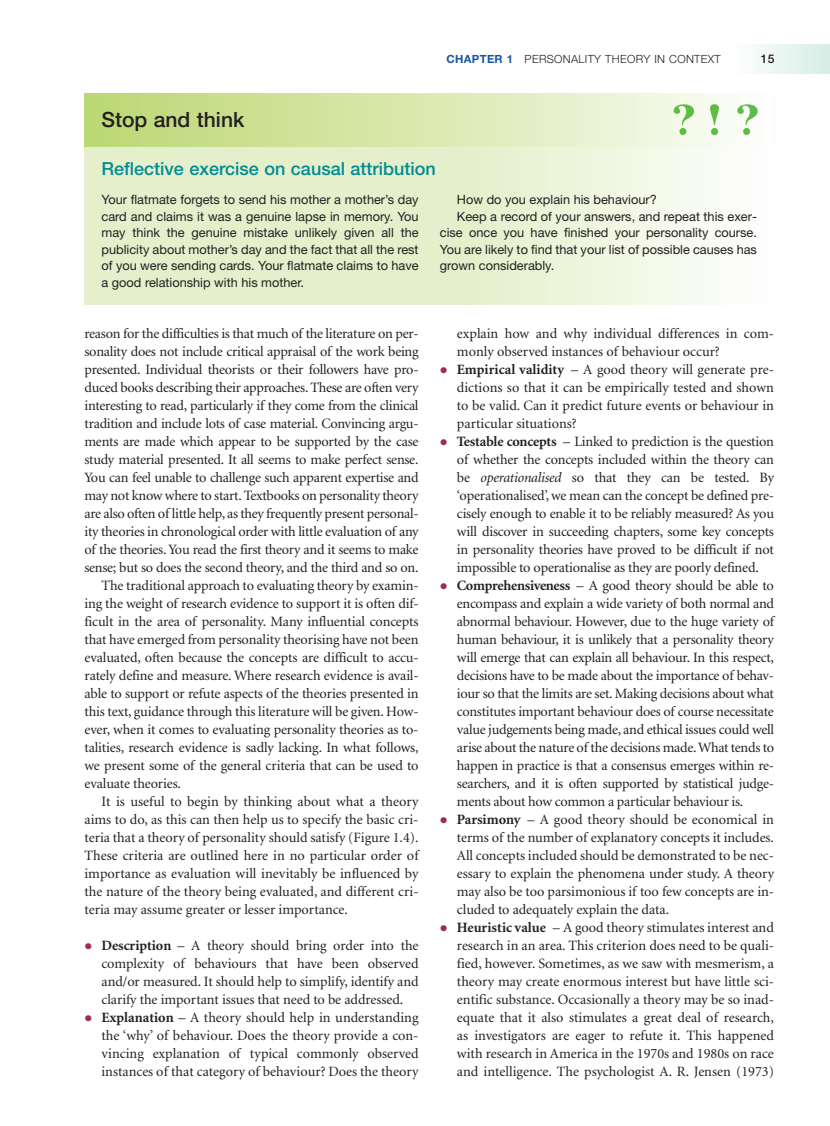
<style>
.page{position:relative;width:830px;height:1126px;background:#fff}
.page>*{position:absolute;margin:0;border:0;box-sizing:border-box;transform-origin:0 0}
.t1{font:500 21px "Helvetica Neue";color:#231f20}
.t2{font:500 18px "Helvetica Neue";color:#008c93}
.t3{font:14.25px/18px "Minion";letter-spacing:-.01em;color:#231f20}
.t4{font:12.75px/16.5px "Helvetica Neue";color:#231f20;text-align:justify}
.t5{font:500 12px "Helvetica Neue";color:#231f20}
.t6{font:300 11.25px "Helvetica Neue";letter-spacing:.03em;color:#231f20}
.s1{font-weight:700;color:#1855a5}
.s2{font-weight:700}
.s3{font-style:italic}
</style>
<div class="page">
<hr style="left:829px;top:44px;width:1px;height:30px;background:#d7ede6">
<svg style="left:84px;top:44px;width:745px;height:261px"></svg>
<p class="t6" style="left:446px;top:55px;width:275px"><span class="s1">CHAPTER 1</span> PERSONALITY THEORY IN CONTEXT</p>
<p class="t5" style="left:760px;top:55px;width:15px">15</p>
<p class="t1" style="left:101px;top:112px;width:144px">Stop and think</p>
<p class="t2" style="left:101px;top:162px;width:336px">Reflective exercise on causal attribution</p>
<p class="t4" style="left:101px;top:192px;width:318px">Your flatmate forgets to send his mother a mother’s day card and claims it was a genuine lapse in memory. You may think the genuine mistake unlikely given all the publicity about mother’s day and the fact that all the rest of you were sending cards. Your flatmate claims to have a good relationship with his mother.</p>
<p class="t4" style="left:456px;top:192px;width:201px">How do you explain his behaviour?</p>
<p class="t4" style="left:456px;top:209px;width:301px">Keep a record of your answers, and repeat this exer-</p>
<p class="t4" style="left:439px;top:225px;width:318px">cise once you have finished your personality course.</p>
<p class="t4" style="left:439px;top:242px;width:318px">You are likely to find that your list of possible causes has</p>
<p class="t4" style="left:439px;top:258px;width:116px">grown considerably.</p>
<p class="t3" style="left:84px;top:325px;width:335px">reason for the difficulties is that much of the literature on per-</p>
<p class="t3" style="left:84px;top:343px;width:335px">sonality does not include critical appraisal of the work being</p>
<p class="t3" style="left:84px;top:361px;width:335px">presented. Individual theorists or their followers have pro-</p>
<p class="t3" style="left:84px;top:379px;width:335px">duced books describing their approaches. These are often very</p>
<p class="t3" style="left:84px;top:397px;width:335px">interesting to read, particularly if they come from the clinical</p>
<p class="t3" style="left:84px;top:415px;width:335px">tradition and include lots of case material. Convincing argu-</p>
<p class="t3" style="left:84px;top:433px;width:335px">ments are made which appear to be supported by the case</p>
<p class="t3" style="left:84px;top:451px;width:335px">study material presented. It all seems to make perfect sense.</p>
<p class="t3" style="left:84px;top:469px;width:335px">You can feel unable to challenge such apparent expertise and</p>
<p class="t3" style="left:84px;top:487px;width:335px">may not know where to start. Textbooks on personality theory</p>
<p class="t3" style="left:84px;top:505px;width:335px">are also often of little help, as they frequently present personal-</p>
<p class="t3" style="left:84px;top:523px;width:335px">ity theories in chronological order with little evaluation of any</p>
<p class="t3" style="left:84px;top:541px;width:335px">of the theories. You read the first theory and it seems to make</p>
<p class="t3" style="left:84px;top:559px;width:335px">sense; but so does the second theory, and the third and so on.</p>
<p class="t3" style="left:101px;top:577px;width:318px">The traditional approach to evaluating theory by examin-</p>
<p class="t3" style="left:84px;top:595px;width:335px">ing the weight of research evidence to support it is often dif-</p>
<p class="t3" style="left:84px;top:613px;width:335px">ficult in the area of personality. Many influential concepts</p>
<p class="t3" style="left:84px;top:631px;width:335px">that have emerged from personality theorising have not been</p>
<p class="t3" style="left:84px;top:649px;width:335px">evaluated, often because the concepts are difficult to accu-</p>
<p class="t3" style="left:84px;top:667px;width:335px">rately define and measure. Where research evidence is avail-</p>
<p class="t3" style="left:84px;top:685px;width:335px">able to support or refute aspects of the theories presented in</p>
<p class="t3" style="left:84px;top:703px;width:335px">this text, guidance through this literature will be given. How-</p>
<p class="t3" style="left:84px;top:721px;width:335px">ever, when it comes to evaluating personality theories as to-</p>
<p class="t3" style="left:84px;top:739px;width:335px">talities, research evidence is sadly lacking. In what follows,</p>
<p class="t3" style="left:84px;top:757px;width:335px">we present some of the general criteria that can be used to</p>
<p class="t3" style="left:84px;top:775px;width:98px">evaluate theories.</p>
<p class="t3" style="left:101px;top:793px;width:318px">It is useful to begin by thinking about what a theory</p>
<p class="t3" style="left:84px;top:811px;width:335px">aims to do, as this can then help us to specify the basic cri-</p>
<p class="t3" style="left:84px;top:829px;width:335px">teria that a theory of personality should satisfy (Figure 1.4).</p>
<p class="t3" style="left:84px;top:847px;width:335px">These criteria are outlined here in no particular order of</p>
<p class="t3" style="left:84px;top:865px;width:335px">importance as evaluation will inevitably be influenced by</p>
<p class="t3" style="left:84px;top:883px;width:335px">the nature of the theory being evaluated, and different cri-</p>
<p class="t3" style="left:84px;top:901px;width:265px">teria may assume greater or lesser importance.</p>
<p class="t3" style="left:101px;top:937px;width:318px"><span class="s2">Description</span> – A theory should bring order into the complexity of behaviours that have been observed and/or measured. It should help to simplify, identify and clarify the important issues that need to be addressed.<br><span class="s2">Explanation</span> – A theory should help in understanding the ‘why’ of behaviour. Does the theory provide a con&shy;vincing explanation of typical commonly observed instances of that category of behaviour? Does the theory</p>
<p class="t3" style="left:456px;top:325px;width:318px">explain how and why individual differences in com&shy;monly observed instances of behaviour occur?<br><span class="s2">Empirical validity</span> – A good theory will generate pre&shy;dictions so that it can be empirically tested and shown to be valid. Can it predict future events or behaviour in particular situations?<br><span class="s2">Testable concepts</span> – Linked to prediction is the question of whether the concepts included within the theory can be <span class="s3">operationalised</span> so that they can be tested. By ‘operationalised’, we mean can the concept be defined pre&shy;cisely enough to enable it to be reliably measured? As you will discover in succeeding chapters, some key concepts in personality theories have proved to be difficult if not impossible to operationalise as they are poorly defined.<br><span class="s2">Comprehensiveness</span> – A good theory should be able to encompass and explain a wide variety of both normal and abnormal behaviour. However, due to the huge variety of human behaviour, it is unlikely that a personality theory will emerge that can explain all behaviour. In this respect, decisions have to be made about the importance of behav&shy;iour so that the limits are set. Making decisions about what constitutes important behaviour does of course necessitate value judgements being made, and ethical issues could well arise about the nature of the decisions made.What tends to happen in practice is that a consensus emerges within re&shy;searchers, and it is often supported by statistical judge&shy;ments about how common a particular behaviour is.<br><span class="s2">Parsimony</span> – A good theory should be economical in terms of the number of explanatory concepts it includes.<br>All concepts included should be demonstrated to be nec&shy;essary to explain the phenomena under study. A theory may also be too parsimonious if too few concepts are in&shy;cluded to adequately explain the data.<br><span class="s2">Heuristic value</span> – A good theory stimulates interest and research in an area. This criterion does need to be quali&shy;fied, however. Sometimes, as we saw with mesmerism, a theory may create enormous interest but have little sci&shy;entific substance. Occasionally a theory may be so inad&shy;equate that it also stimulates a great deal of research, as investigators are eager to refute it. This happened with research in America in the 1970s and 1980s on race and intelligence. The psychologist A. R. Jensen (1973)</p>
</div>
